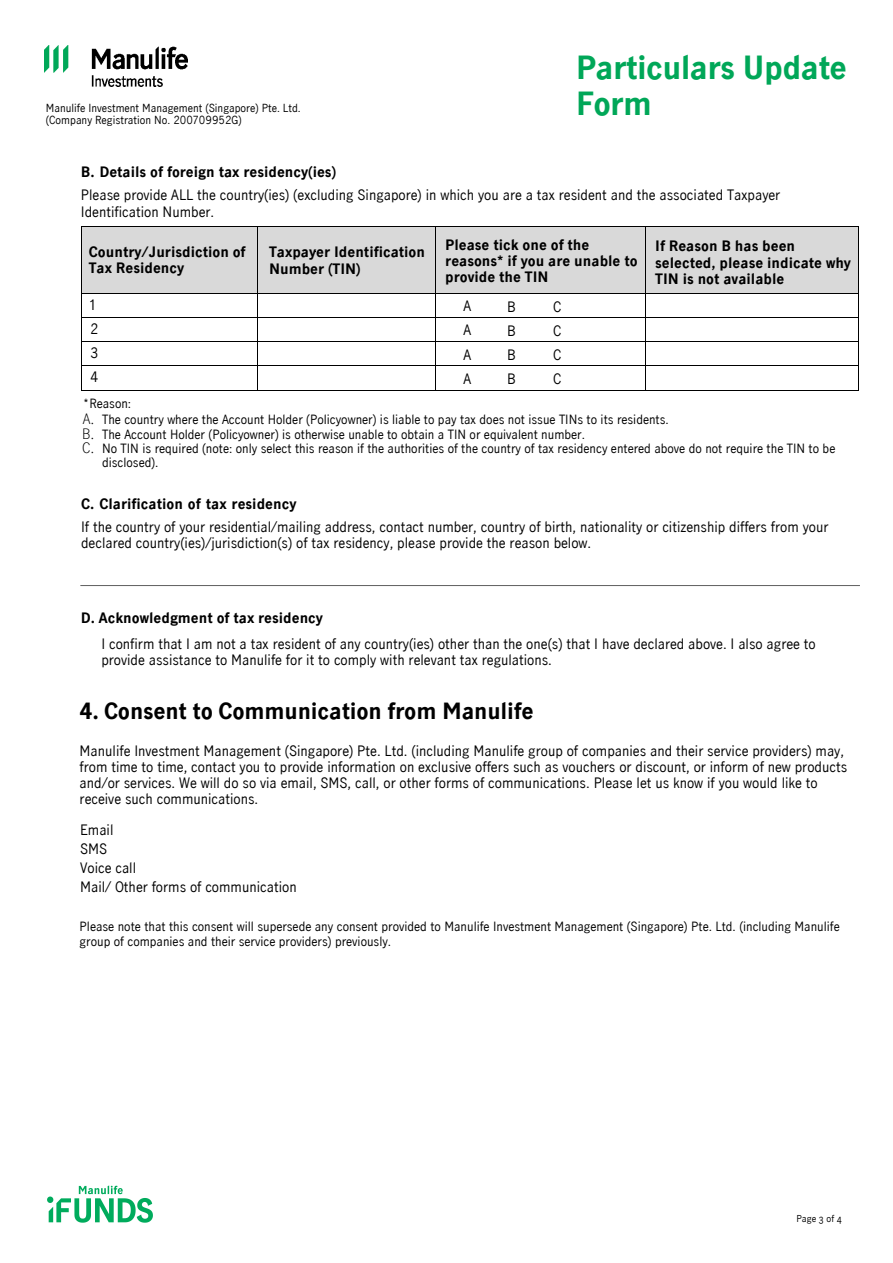
<style>
.page{position:relative;width:893px;height:1263px;background:#fff}
.page>*{position:absolute;margin:0;border:0;box-sizing:border-box;transform-origin:0 0}
.t1{font:700 30px "Manulife JH Sans";letter-spacing:-.025em;color:#00a758}
.t2{font:700 30px "Manulife JH Sans";color:#00a758}
.t3{font:700 21px "Manulife JH Sans";letter-spacing:-.01em;color:#000}
.t4{font:13.5px/16.2px "Manulife JH Sans";color:#000}
.t5{font:700 13.5px/16.2px "Manulife JH Sans";color:#000}
.t6{font:700 13.5px "Manulife JH Sans";color:#000}
.t7{font:13.5px "Manulife JH Sans";color:#000}
.t8{font:12px/16.4px "Manulife JH Sans";color:#000}
.t9{font:10.5px/12.6px "Manulife JH Sans";color:#000}
.t10{font:9px "Manulife JH Sans";color:#000}
.s1{font-weight:300;font-size:13.5px}
.s2{font-style:inherit}
</style>
<div class="page">
<div style="left:83px;top:227px;width:775px;height:66px;background:#d9d9d9"></div>
<hr style="left:82px;top:226px;width:474px;height:1px;background:#000">
<hr style="left:556px;top:226px;width:302px;height:1px;background:#000">
<hr style="left:82px;top:293px;width:234px;height:1px;background:#000">
<hr style="left:316px;top:293px;width:119px;height:1px;background:#000">
<hr style="left:436px;top:293px;width:120px;height:1px;background:#000">
<hr style="left:556px;top:293px;width:302px;height:1px;background:#000">
<hr style="left:82px;top:318px;width:234px;height:1px;background:#000">
<hr style="left:316px;top:318px;width:119px;height:1px;background:#000">
<hr style="left:556px;top:318px;width:302px;height:1px;background:#000">
<hr style="left:82px;top:342px;width:234px;height:1px;background:#000">
<hr style="left:316px;top:342px;width:119px;height:1px;background:#000">
<hr style="left:436px;top:342px;width:120px;height:1px;background:#000">
<hr style="left:556px;top:342px;width:302px;height:1px;background:#000">
<hr style="left:82px;top:365px;width:234px;height:1px;background:#000">
<hr style="left:316px;top:365px;width:119px;height:1px;background:#000">
<hr style="left:436px;top:365px;width:120px;height:1px;background:#000">
<hr style="left:556px;top:365px;width:302px;height:1px;background:#000">
<svg style="left:81px;top:226px;width:1px;height:165px"></svg>
<hr style="left:82px;top:390px;width:234px;height:1px;background:#000">
<hr style="left:316px;top:390px;width:119px;height:1px;background:#000">
<hr style="left:436px;top:390px;width:120px;height:1px;background:#000">
<hr style="left:556px;top:390px;width:302px;height:1px;background:#000">
<svg style="left:858px;top:226px;width:1px;height:165px"></svg>
<svg style="left:257px;top:227px;width:1px;height:163px"></svg>
<hr style="left:436px;top:318px;width:120px;height:1px;background:#000">
<svg style="left:435px;top:227px;width:2px;height:164px"></svg>
<img style="left:47px;top:1185px;width:106px;height:38px">
<img style="left:44px;top:46px;width:144px;height:40px">
<hr style="left:80px;top:585px;width:780px;height:1px;background:#000">
<p class="t9" style="left:46px;top:101px;width:257px">Manulife Investment Management (Singapore) Pte. Ltd. (Company Registration No. 200709952G)</p>
<h1 class="t1" style="left:576px;top:46px;width:273px">Particulars Update</h1>
<h1 class="t2" style="left:576px;top:82px;width:78px">Form</h1>
<p class="t6" style="left:81px;top:162px;width:257px">B. Details of foreign tax residency(ies)</p>
<p class="t4" style="left:81px;top:186px;width:701px">Please provide ALL the country(ies) (excluding Singapore) in which you are a tax resident and the associated Taxpayer<br>Identification Number.</p>
<p class="t5" style="left:89px;top:243px;width:158px">Country/Jurisdiction of<br>Tax Residency</p>
<p class="t4" style="left:90px;top:294px;width:10px;line-height:24px">1<br>2<br>3<br>4</p>
<p class="t5" style="left:269px;top:242px;width:157px;line-height:17.7px">Taxpayer Identification<br>Number (TIN)</p>
<p class="t5" style="left:445px;top:236px;width:194px">Please tick one of the reasons* if you are unable to provide the TIN</p>
<p class="t5" style="left:655px;top:238px;width:197px">If Reason B has been selected, please indicate why<br>TIN is not available</p>
<p class="t7" style="left:463px;top:297px;width:9px">A</p>
<p class="t7" style="left:507px;top:297px;width:10px">B</p>
<p class="t7" style="left:553px;top:297px;width:10px">C</p>
<p class="t7" style="left:463px;top:321px;width:9px">A</p>
<p class="t7" style="left:507px;top:321px;width:10px">B</p>
<p class="t7" style="left:553px;top:321px;width:10px">C</p>
<p class="t7" style="left:463px;top:345px;width:9px">A</p>
<p class="t7" style="left:507px;top:345px;width:10px">B</p>
<p class="t7" style="left:553px;top:345px;width:10px">C</p>
<p class="t7" style="left:463px;top:369px;width:9px">A</p>
<p class="t7" style="left:507px;top:369px;width:10px">B</p>
<p class="t7" style="left:553px;top:369px;width:10px">C</p>
<p class="t8" style="left:83px;top:394px;width:588px">*Reason:<br><span class="s1">A.</span> The country where the Account Holder (Policyowner) is liable to pay tax does not issue TINs to its residents.</p>
<p class="t8" style="left:82px;top:425px;width:504px"><span class="s1">B.</span> The Account Holder (Policyowner) is otherwise unable to obtain a TIN or equivalent number.</p>
<p class="t8" style="left:82px;top:440px;width:755px"><span class="s1">C.</span> No TIN is required (note: only select this reason if the authorities of the country of tax residency entered above do not require the TIN to be</p>
<p class="t8" style="left:102px;top:454px;width:58px">disclosed).</p>
<p class="t6" style="left:81px;top:494px;width:217px">C. Clarification of tax residency</p>
<p class="t4" style="left:81px;top:518px;width:749px">If the country of your residential/mailing address, contact number, country of birth, nationality or citizenship differs from your declared country(ies)/jurisdiction(s) of tax residency, please provide the reason below.</p>
<p class="t6" style="left:81px;top:608px;width:244px">D. Acknowledgment of tax residency</p>
<p class="t4" style="left:101px;top:635px;width:716px">I confirm that I am not a tax resident of any country(ies) other than the one(s) that I have declared above. I also agree to provide assistance to Manulife for it to comply with relevant tax regulations.</p>
<h2 class="t3" style="left:80px;top:695px;width:456px"><span class="s2">4.</span> Consent to <span class="s2">C</span>ommunication from Manulife</h2>
<p class="t4" style="left:80px;top:742px;width:769px">Manulife Investment Management (Singapore) Pte. Ltd. (including Manulife group of companies and their service providers) may, from time to time, contact you to provide information on exclusive offers such as vouchers or discount, or inform of new products and/or services. We will do so via email, SMS, call, or other forms of communications. Please let us know if you would like to receive such communications.</p>
<p class="t4" style="left:80px;top:820px;width:218px;line-height:18.9px">Email<br>SMS<br>Voice call<br>Mail/ Other forms of communication</p>
<p class="t8" style="left:80px;top:919px;width:762px;line-height:14.4px">Please note that this consent will supersede any consent provided to Manulife Investment Management (Singapore) Pte. Ltd. (including Manulife group of companies and their service providers) previously.</p>
<p class="t10" style="left:796px;top:1212px;width:47px">Page 3 of 4</p>
</div>
